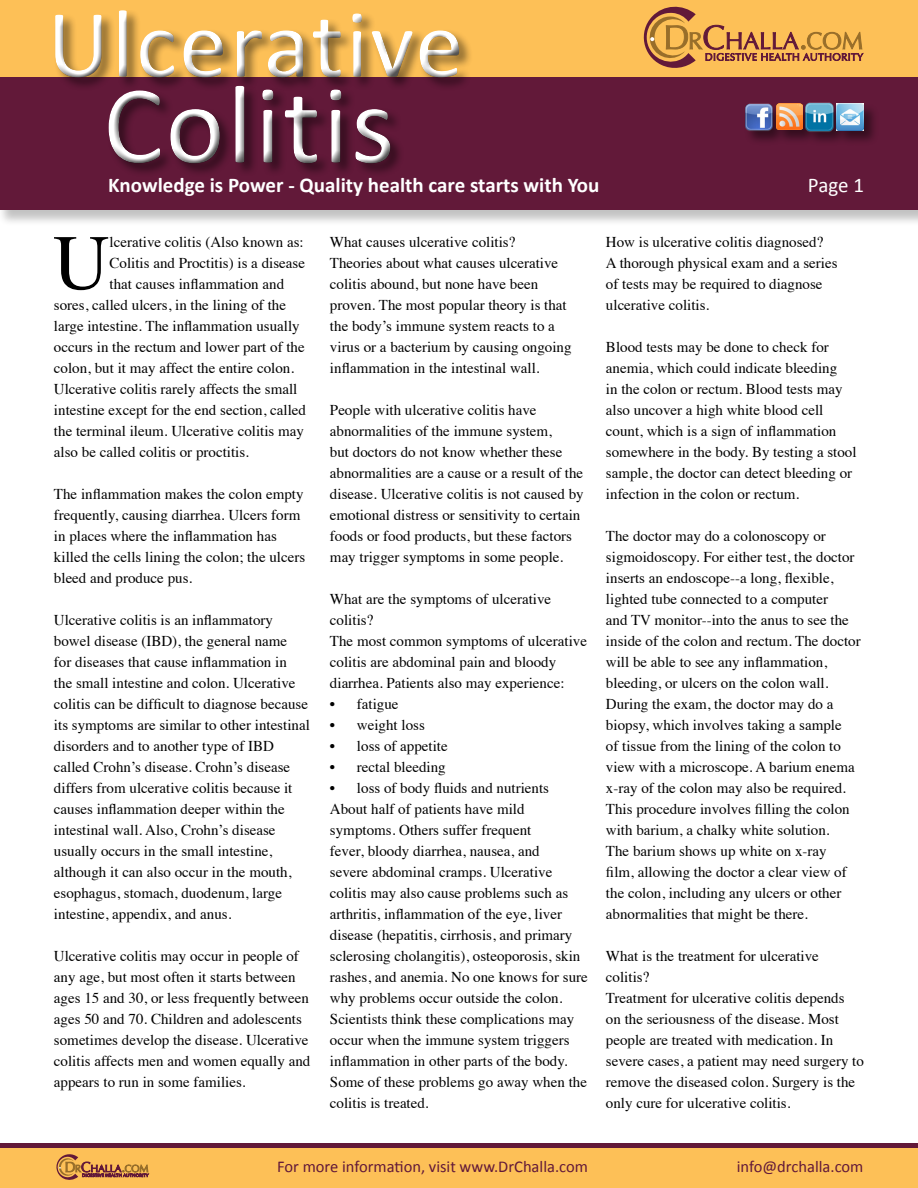
<style>
.page{position:relative;width:918px;height:1188px;background:#fff}
.page>*{position:absolute;margin:0;border:0;box-sizing:border-box;transform-origin:0 0}
.t1{font:112.5px "Calibri";letter-spacing:.02em;color:#fff}
.t2{font:97.5px "Calibri";letter-spacing:.02em;color:#fff}
.t3{font:78.45px "Times";color:#000}
.t4{font:700 21px "Calibri";color:#fff}
.t5{font:21px "Calibri";color:#fff}
.t6{font:16.5px "Calibri";color:#621939}
.t7{font:15px/21px "Times";color:#000}
</style>
<div class="page">
<div style="left:0;top:77px;width:918px;height:149px;background:#000;opacity:.24"></div>
<div style="left:0;top:77px;width:918px;height:132px;background:#621939"></div>
<div style="left:0;top:0;width:918px;height:77px;background:#fdc057"></div>
<div style="left:744px;top:102px;width:135px;height:45px;background:#000;opacity:.46"></div>
<img style="left:837px;top:104px;width:27px;height:27px">
<img style="left:805px;top:103px;width:30px;height:29px">
<img style="left:776px;top:103px;width:27px;height:27px">
<img style="left:744px;top:103px;width:29px;height:29px">
<svg style="left:643px;top:6px;width:220px;height:62px"></svg>
<div style="left:0;top:1143px;width:918px;height:6px;background:#621939"></div>
<div style="left:0;top:1148px;width:918px;height:40px;background:#fdc057"></div>
<svg style="left:56px;top:1154px;width:92px;height:26px"></svg>
<div style="left:43px;top:0;width:423px;height:85px;background:#fdc057"></div>
<div style="left:49px;top:2px;width:423px;height:88px;background:#000;opacity:.68"></div>
<div style="left:107px;top:85px;width:298px;height:93px;background:#621939"></div>
<div style="left:96px;top:74px;width:302px;height:96px;background:#fff;opacity:.75"></div>
<div style="left:104px;top:82px;width:299px;height:94px;background:#000;opacity:.68"></div>
<h2 class="t2" style="left:47px;top:-16px;width:418px">Ulcerative</h2>
<h1 class="t1" style="left:103px;top:55px;width:293px">Colitis</h1>
<h3 class="t4" style="left:108px;top:172px;width:493px">Knowledge is Power - Quality health care starts with You</h3>
<h3 class="t5" style="left:808px;top:172px;width:58px">Page 1</h3>
<h3 class="t3" style="left:53px;top:189px;width:58px">U</h3>
<p class="t7" style="left:110px;top:230px;width:196px">lcerative colitis (Also known as:</p>
<p class="t7" style="left:110px;top:251px;width:197px">Colitis and Proctitis) is a disease</p>
<p class="t7" style="left:110px;top:272px;width:176px">that causes inflammation and</p>
<p class="t7" style="left:54px;top:293px;width:234px">sores, called ulcers, in the lining of the</p>
<p class="t7" style="left:54px;top:314px;width:247px">large intestine. The inflammation usually</p>
<p class="t7" style="left:54px;top:335px;width:252px">occurs in the rectum and lower part of the</p>
<p class="t7" style="left:54px;top:356px;width:242px">colon, but it may affect the entire colon.</p>
<p class="t7" style="left:54px;top:377px;width:245px">Ulcerative colitis rarely affects the small</p>
<p class="t7" style="left:54px;top:398px;width:254px">intestine except for the end section, called</p>
<p class="t7" style="left:54px;top:419px;width:251px">the terminal ileum. Ulcerative colitis may</p>
<p class="t7" style="left:54px;top:440px;width:196px">also be called colitis or proctitis.</p>
<p class="t7" style="left:54px;top:482px;width:253px">The inflammation makes the colon empty frequently, causing diarrhea. Ulcers form in places where the inflammation has killed the cells lining the colon; the ulcers bleed and produce pus.</p>
<p class="t7" style="left:54px;top:608px;width:257px">Ulcerative colitis is an inflammatory bowel disease (IBD), the general name<br>for diseases that cause inflammation in<br>the small intestine and colon. Ulcerative colitis can be difficult to diagnose because its symptoms are similar to other intestinal disorders and to another type of IBD called Crohn’s disease. Crohn’s disease differs from ulcerative colitis because it causes inflammation deeper within the intestinal wall. Also, Crohn’s disease usually occurs in the small intestine, although it can also occur in the mouth, esophagus, stomach, duodenum, large intestine, appendix, and anus.</p>
<p class="t7" style="left:54px;top:944px;width:258px">Ulcerative colitis may occur in people of any age, but most often it starts between ages 15 and 30, or less frequently between ages 50 and 70. Children and adolescents sometimes develop the disease. Ulcerative colitis affects men and women equally and appears to run in some families.</p>
<p class="t7" style="left:330px;top:230px;width:243px">What causes ulcerative colitis?<br>Theories about what causes ulcerative colitis abound, but none have been proven. The most popular theory is that the body’s immune system reacts to a virus or a bacterium by causing ongoing inflammation in the intestinal wall.</p>
<p class="t7" style="left:330px;top:398px;width:255px">People with ulcerative colitis have abnormalities of the immune system,<br>but doctors do not know whether these abnormalities are a cause or a result of the disease. Ulcerative colitis is not caused by emotional distress or sensitivity to certain foods or food products, but these factors may trigger symptoms in some people.</p>
<p class="t7" style="left:330px;top:587px;width:259px">What are the symptoms of ulcerative colitis?<br>The most common symptoms of ulcerative colitis are abdominal pain and bloody diarrhea. Patients also may experience:</p>
<p class="t7" style="left:330px;top:692px;width:70px">• fatigue</p>
<p class="t7" style="left:330px;top:713px;width:96px">• weight loss</p>
<p class="t7" style="left:330px;top:734px;width:119px">• loss of appetite</p>
<p class="t7" style="left:330px;top:755px;width:117px">• rectal bleeding</p>
<p class="t7" style="left:330px;top:776px;width:259px">• loss of body fluids and nutrients About half of patients have mild symptoms. Others suffer frequent<br>fever, bloody diarrhea, nausea, and<br>severe abdominal cramps. Ulcerative colitis may also cause problems such as arthritis, inflammation of the eye, liver disease (hepatitis, cirrhosis, and primary sclerosing cholangitis), osteoporosis, skin rashes, and anemia. No one knows for sure why problems occur outside the colon.<br>Scientists think these complications may occur when the immune system triggers inflammation in other parts of the body.<br>Some of these problems go away when the colitis is treated.</p>
<p class="t7" style="left:606px;top:230px;width:233px">How is ulcerative colitis diagnosed?<br>A thorough physical exam and a series of tests may be required to diagnose ulcerative colitis.</p>
<p class="t7" style="left:606px;top:335px;width:252px">Blood tests may be done to check for anemia, which could indicate bleeding<br>in the colon or rectum. Blood tests may also uncover a high white blood cell count, which is a sign of inflammation somewhere in the body. By testing a stool sample, the doctor can detect bleeding or infection in the colon or rectum.</p>
<p class="t7" style="left:606px;top:524px;width:256px">The doctor may do a colonoscopy or sigmoidoscopy. For either test, the doctor inserts an endoscope--a long, flexible, lighted tube connected to a computer<br>and TV monitor--into the anus to see the inside of the colon and rectum. The doctor will be able to see any inflammation, bleeding, or ulcers on the colon wall.<br>During the exam, the doctor may do a biopsy, which involves taking a sample<br>of tissue from the lining of the colon to view with a microscope. A barium enema x-ray of the colon may also be required.<br>This procedure involves filling the colon with barium, a chalky white solution.<br>The barium shows up white on x-ray<br>film, allowing the doctor a clear view of the colon, including any ulcers or other abnormalities that might be there.</p>
<p class="t7" style="left:606px;top:944px;width:259px">What is the treatment for ulcerative colitis?<br>Treatment for ulcerative colitis depends<br>on the seriousness of the disease. Most people are treated with medication. In severe cases, a patient may need surgery to remove the diseased colon. Surgery is the only cure for ulcerative colitis.</p>
<p class="t6" style="left:277px;top:1156px;width:312px">For more information, visit www.DrChalla.com</p>
<p class="t6" style="left:737px;top:1156px;width:128px">info@drchalla.com</p>
</div>
